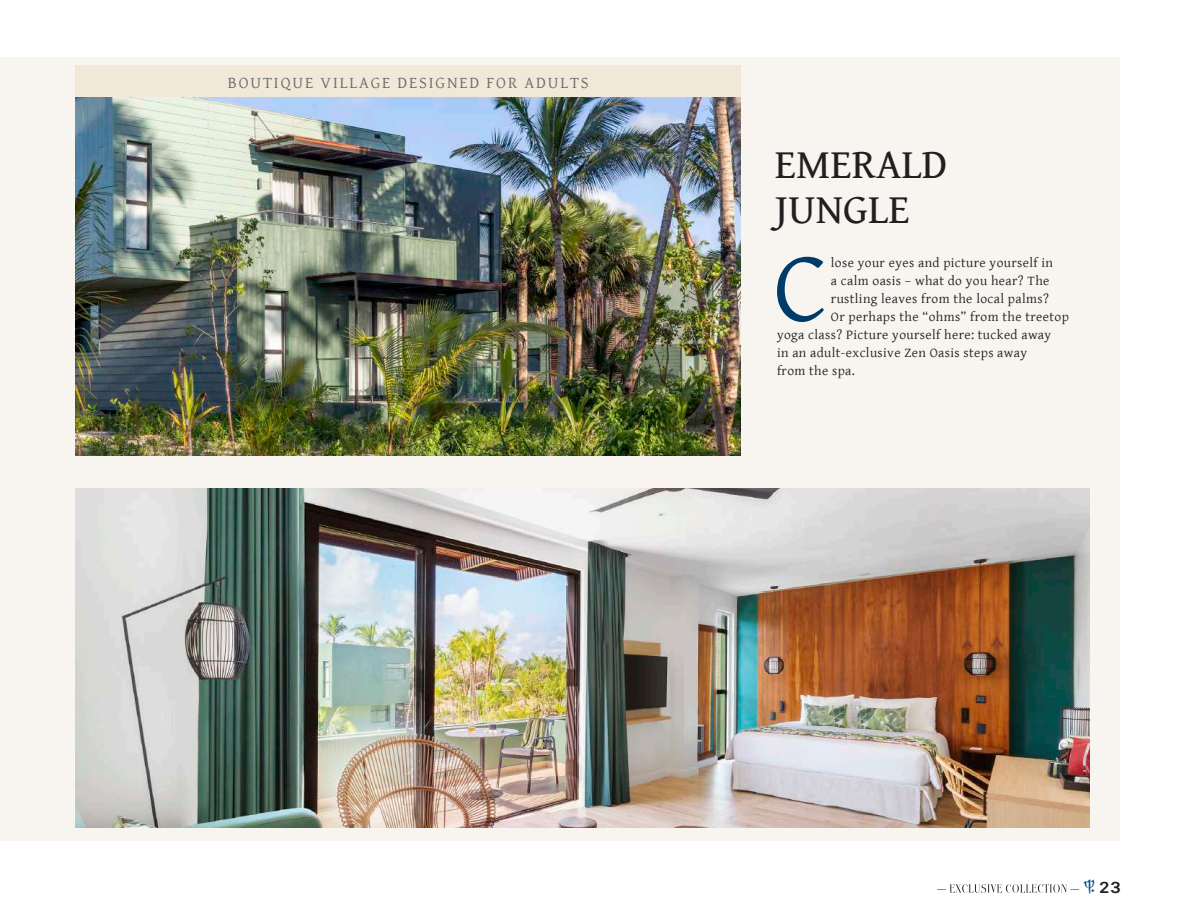
<style>
.page{position:relative;width:1188px;height:918px;background:#fff}
.page>*{position:absolute;margin:0;border:0;box-sizing:border-box;transform-origin:0 0}
.t1{font:101.25px "Gentium Basic";color:#003c69}
.t2{font:42px/45px "Gentium Book Basic";color:#231f20}
.t3{font:16.5px "Gentium Basic";letter-spacing:.11em;color:#6c6d70}
.t4{font:16.5px "Happiness V TTF";color:#231f20}
.t5{font:13.5px "Gentium Basic";letter-spacing:.03em;color:#231f20}
.s1{font-family:"Trident";font-weight:500;font-size:20.25px;color:#00568a}
</style>
<div class="page">
<svg style="left:937px;top:884px;width:142px;height:9px"></svg>
<div style="left:0;top:57px;width:1120px;height:783px;background:#f8f5f0"></div>
<img style="left:76px;top:488px;width:1014px;height:339px">
<img style="left:76px;top:98px;width:664px;height:357px">
<div style="left:75px;top:65px;width:666px;height:32px;background:#f1e8d8"></div>
<p class="t3" style="left:228px;top:71px;width:362px">BOUTIQUE VILLAGE DESIGNED FOR ADULTS</p>
<h2 class="t2" style="left:775px;top:141px;width:174px">EMERALD<br>JUNGLE</h2>
<h1 class="t1" style="left:774px;top:213px;width:56px">C</h1>
<p class="t5" style="left:831px;top:252px;width:224px">lose your eyes and picture yourself in</p>
<p class="t5" style="left:831px;top:270px;width:220px">a calm oasis – what do you hear? The</p>
<p class="t5" style="left:831px;top:288px;width:219px">rustling leaves from the local palms?</p>
<p class="t5" style="left:831px;top:306px;width:239px">Or perhaps the “ohms” from the treetop</p>
<p class="t5" style="left:777px;top:324px;width:276px">yoga class? Picture yourself here: tucked away</p>
<p class="t5" style="left:777px;top:342px;width:252px">in an adult-exclusive Zen Oasis steps away</p>
<p class="t5" style="left:777px;top:360px;width:79px">from the spa.</p>
<p class="t4" style="left:1083px;top:877px;width:39px"><span class="s1">T</span>23</p>
</div>
